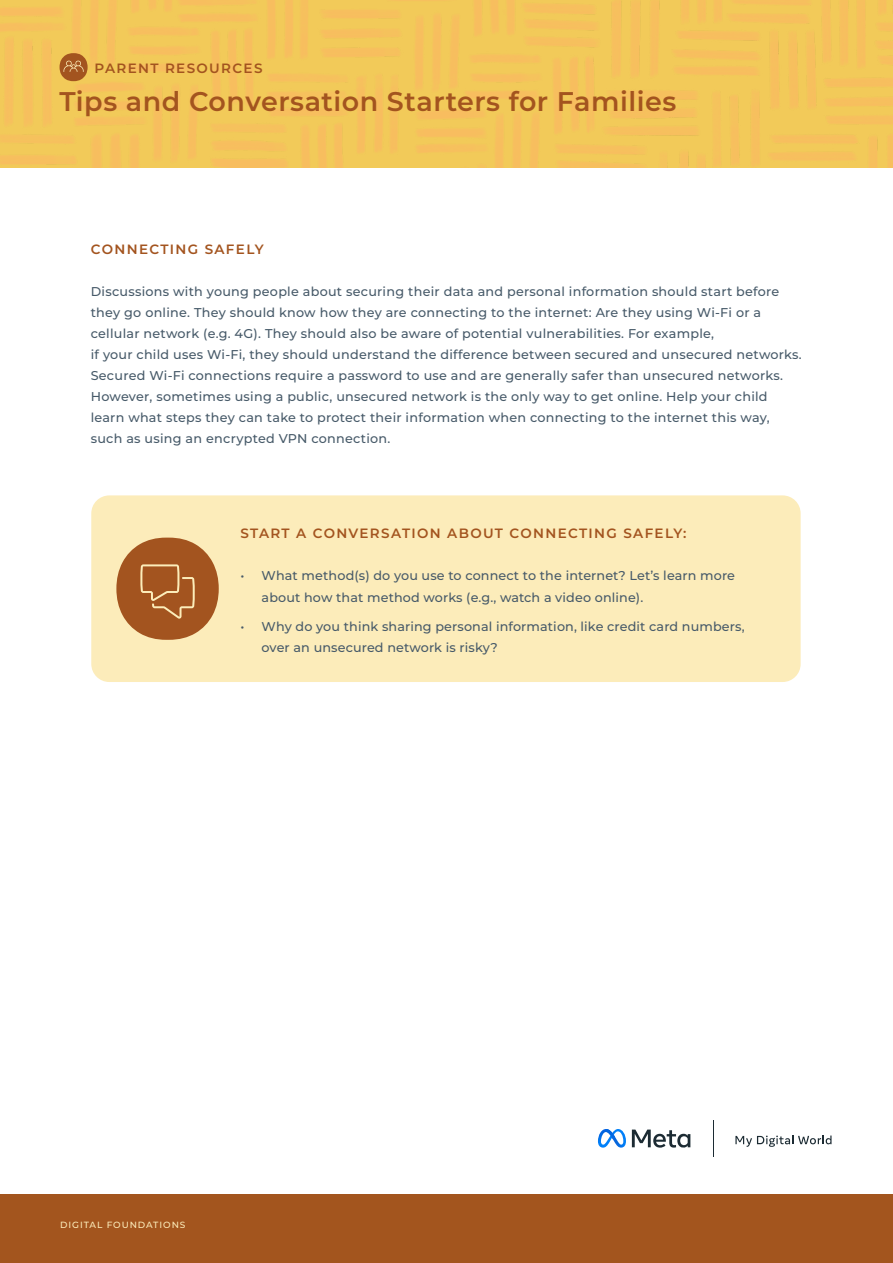
<style>
.page{position:relative;width:893px;height:1263px;background:#fff}
.page>*{position:absolute;margin:0;border:0;box-sizing:border-box;transform-origin:0 0}
.t1{font:600 27px "Montserrat";letter-spacing:.02em;color:#a3541f}
.t2{font:600 13.5px "Montserrat";letter-spacing:.1em;color:#a3541f}
.t3{font:500 12.75px/21px "Montserrat";letter-spacing:.02em;color:#475a69}
.t4{font:500 9px "Montserrat";letter-spacing:.1em;color:#fcecba}
</style>
<div class="page">
<svg style="left:735px;top:1135px;width:96px;height:12px"></svg>
<hr style="left:713px;top:1120px;width:1px;height:36px;background:#1c2b33">
<svg style="left:632px;top:1129px;width:58px;height:19px"></svg>
<img style="left:598px;top:1129px;width:28px;height:18px">
<svg style="left:606px;top:1129px;width:9px;height:11px"></svg>
<img style="left:0;top:0;width:893px;height:167px">
<div style="left:0;top:1194px;width:893px;height:69px;background:#a3551e"></div>
<div style="left:91px;top:495px;width:710px;height:187px;background:#fcecba;border-radius:18px"></div>
<svg style="left:116px;top:538px;width:103px;height:102px"></svg>
<svg style="left:60px;top:53px;width:28px;height:28px"></svg>
<p class="t2" style="left:95px;top:58px;width:169px">PARENT RESOURCES</p>
<h1 class="t1" style="left:60px;top:82px;width:618px">Tips and Conversation Starters for Families</h1>
<p class="t2" style="left:91px;top:239px;width:174px">CONNECTING SAFELY</p>
<p class="t3" style="left:91px;top:280px;width:712px">Discussions with young people about securing their data and personal information should start before they go online. They should know how they are connecting to the internet: Are they using Wi-Fi or a cellular network (e.g. 4G). They should also be aware of potential vulnerabilities. For example,<br>if your child uses Wi-Fi, they should understand the difference between secured and unsecured networks.<br>Secured Wi-Fi connections require a password to use and are generally safer than unsecured networks.<br>However, sometimes using a public, unsecured network is the only way to get online. Help your child learn what steps they can take to protect their information when connecting to the internet this way, such as using an encrypted VPN connection.</p>
<p class="t2" style="left:240px;top:524px;width:448px">START A CONVERSATION ABOUT CONNECTING SAFELY:</p>
<p class="t3" style="left:262px;top:565px;width:475px;text-indent:-21px">• What method(s) do you use to connect to the internet? Let’s learn more about how that method works (e.g., watch a video online).</p>
<p class="t3" style="left:262px;top:615px;width:484px;text-indent:-21px">• Why do you think sharing personal information, like credit card numbers, over an unsecured network is risky?</p>
<p class="t4" style="left:60px;top:1219px;width:127px">DIGITAL FOUNDATIONS</p>
</div>
